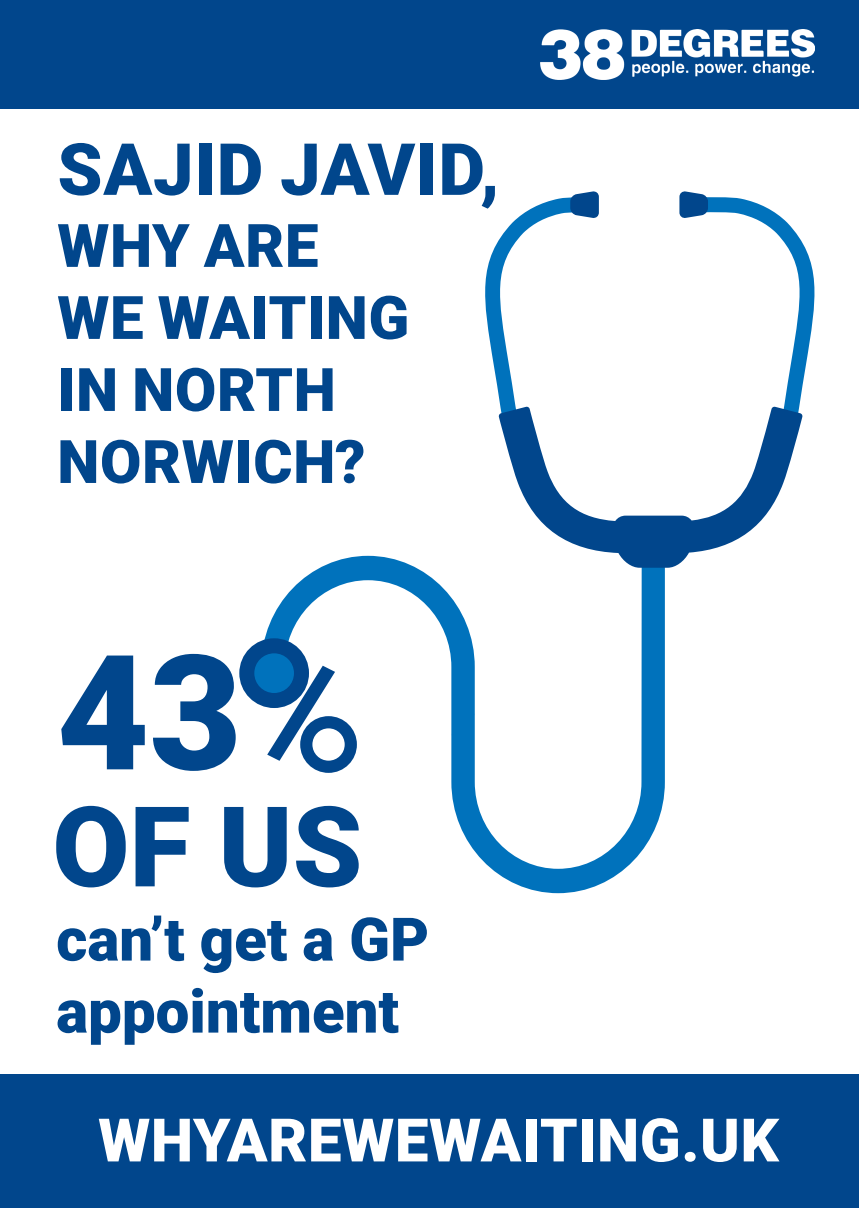
<style>
.page{position:relative;width:859px;height:1208px;background:#fff}
.page>*{position:absolute;margin:0;border:0;box-sizing:border-box;transform-origin:0 0}
.t1{font:900 160px "Roboto";color:#01468c}
.t2{font:900 72px "Roboto";letter-spacing:.01em;color:#01468c}
.t3{font:900 60px/72px "Roboto";color:#01468c}
.t4{font:900 60px "Roboto";letter-spacing:.01em;color:#fff}
</style>
<div class="page">
<div style="left:0;top:0;width:859px;height:108px;background:#01468c"></div>
<svg style="left:56px;top:806px;width:205px;height:81px"></svg>
<svg style="left:261px;top:556px;width:404px;height:337px"></svg>
<svg style="left:679px;top:191px;width:136px;height:227px"></svg>
<svg style="left:485px;top:191px;width:114px;height:215px"></svg>
<svg style="left:498px;top:406px;width:304px;height:162px"></svg>
<div style="left:0;top:1074px;width:859px;height:134px;background:#01468c"></div>
<img style="left:540px;top:29px;width:274px;height:50px">
<div style="left:239px;top:638px;width:70px;height:70px;background:#01468c;border-radius:50%"></div>
<div style="left:254px;top:653px;width:40px;height:40px;background:#0072bc;border-radius:50%"></div>
<div style="left:300px;top:716px;width:57px;height:57px;background:#01468c;border-radius:50%"></div>
<div style="left:312px;top:728px;width:33px;height:32px;background:#fff;border-radius:50%"></div>
<p class="t2" style="left:57px;top:119px;width:444px">SAJID JAVID,</p>
<p class="t3" style="left:57px;top:207px;width:354px">WHY ARE<br>WE WAITING<br>IN NORTH<br>NORWICH?</p>
<h1 class="t1" style="left:57px;top:600px;width:305px">43%</h1>
<p class="t3" style="left:56px;top:901px;width:374px">can’t get a GP appointment</p>
<p class="t4" style="left:98px;top:1098px;width:682px">WHYAREWEWAITING.UK</p>
</div>
